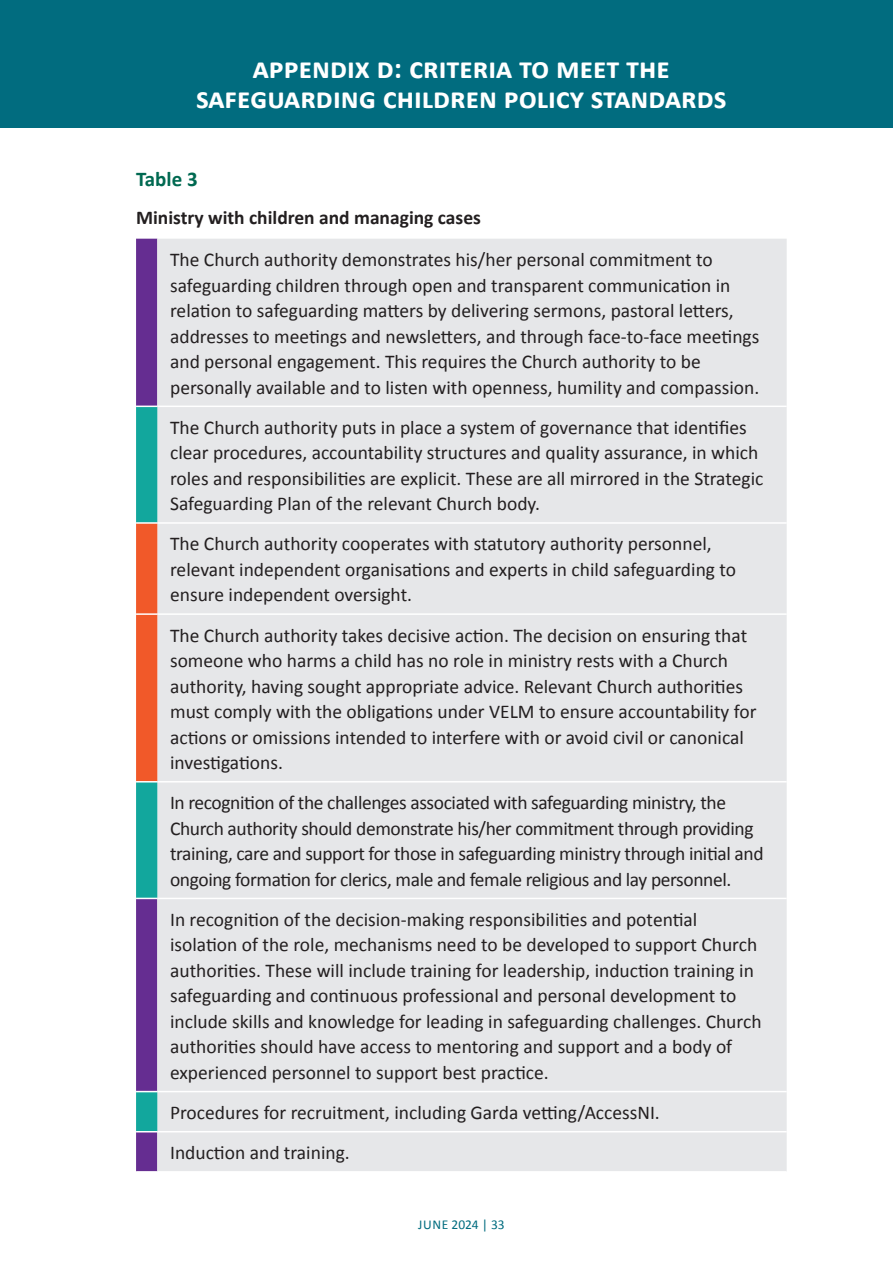
<style>
.page{position:relative;width:893px;height:1263px;background:#fff}
.page>*{position:absolute;margin:0;border:0;box-sizing:border-box;transform-origin:0 0}
.t1{font:700 30px/30px "Calibri";color:#fff;text-align:center}
.t2{font:700 21px "Calibri";color:#006951}
.t3{font:19.5px/25.5px "Calibri";color:#231f20}
.t4{font:19.5px/25.5px "Calibri";letter-spacing:-.02em;color:#231f20}
.t5{font:700 19.5px "Calibri";color:#231f20}
.t6{font:13.5px "Calibri";color:#016c7f}
</style>
<div class="page">
<div style="left:0;top:0;width:893px;height:128px;background:#016c7f"></div>
<div style="left:157px;top:239px;width:630px;height:932px;background:#e6e7e9"></div>
<hr style="left:157px;top:406px;width:630px;height:1px;background:#fff">
<hr style="left:157px;top:522px;width:630px;height:2px;background:#fff">
<hr style="left:157px;top:613px;width:630px;height:2px;background:#fff">
<hr style="left:157px;top:781px;width:630px;height:1px;background:#fff">
<hr style="left:157px;top:898px;width:630px;height:1px;background:#fff">
<hr style="left:157px;top:1091px;width:630px;height:1px;background:#fff">
<hr style="left:157px;top:1131px;width:630px;height:1px;background:#fff">
<svg style="left:136px;top:239px;width:21px;height:933px"></svg>
<h1 class="t1" style="left:196px;top:53px;width:532px">appendix d: criteria to meet the safeguarding children policy standards</h1>
<p class="t2" style="left:136px;top:165px;width:63px">Table 3</p>
<p class="t5" style="left:136px;top:205px;width:346px">Ministry with children and managing cases</p>
<p class="t3" style="left:170px;top:247px;width:591px">The Church authority demonstrates his/her personal commitment to safeguarding children through open and transparent communication in relation to safeguarding matters by delivering sermons, pastoral letters, addresses to meetings and newsletters, and through face-to-face meetings and personal engagement. This requires the Church authority to be personally available and to listen with openness, humility and compassion.</p>
<p class="t3" style="left:170px;top:415px;width:595px">The Church authority puts in place a system of governance that identifies clear procedures, accountability structures and quality assurance, in which roles and responsibilities are explicit. These are all mirrored in the Strategic Safeguarding Plan of the relevant Church body.</p>
<p class="t3" style="left:170px;top:531px;width:568px">The Church authority cooperates with statutory authority personnel, relevant independent organisations and experts in child safeguarding to ensure independent oversight.</p>
<p class="t3" style="left:170px;top:622px;width:588px">The Church authority takes decisive action. The decision on ensuring that someone who harms a child has no role in ministry rests with a Church authority, having sought appropriate advice. Relevant Church authorities must comply with the obligations under VELM to ensure accountability for actions or omissions intended to interfere with or avoid civil or canonical investigations.</p>
<p class="t4" style="left:170px;top:790px;width:595px">In recognition of the challenges associated with safeguarding ministry, the Church authority should demonstrate his/her commitment through providing training, care and support for those in safeguarding ministry through initial and ongoing formation for clerics, male and female religious and lay personnel.</p>
<p class="t3" style="left:170px;top:907px;width:593px">In recognition of the decision-making responsibilities and potential isolation of the role, mechanisms need to be developed to support Church authorities. These will include training for leadership, induction training in safeguarding and continuous professional and personal development to include skills and knowledge for leading in safeguarding challenges. Church authorities should have access to mentoring and support and a body of experienced personnel to support best practice.</p>
<p class="t3" style="left:170px;top:1092px;width:491px;line-height:40.2px">Procedures for recruitment, including Garda vetting/AccessNI.<br>Induction and training.</p>
<p class="t6" style="left:418px;top:1216px;width:88px">JUNE 2024 | 33</p>
</div>
